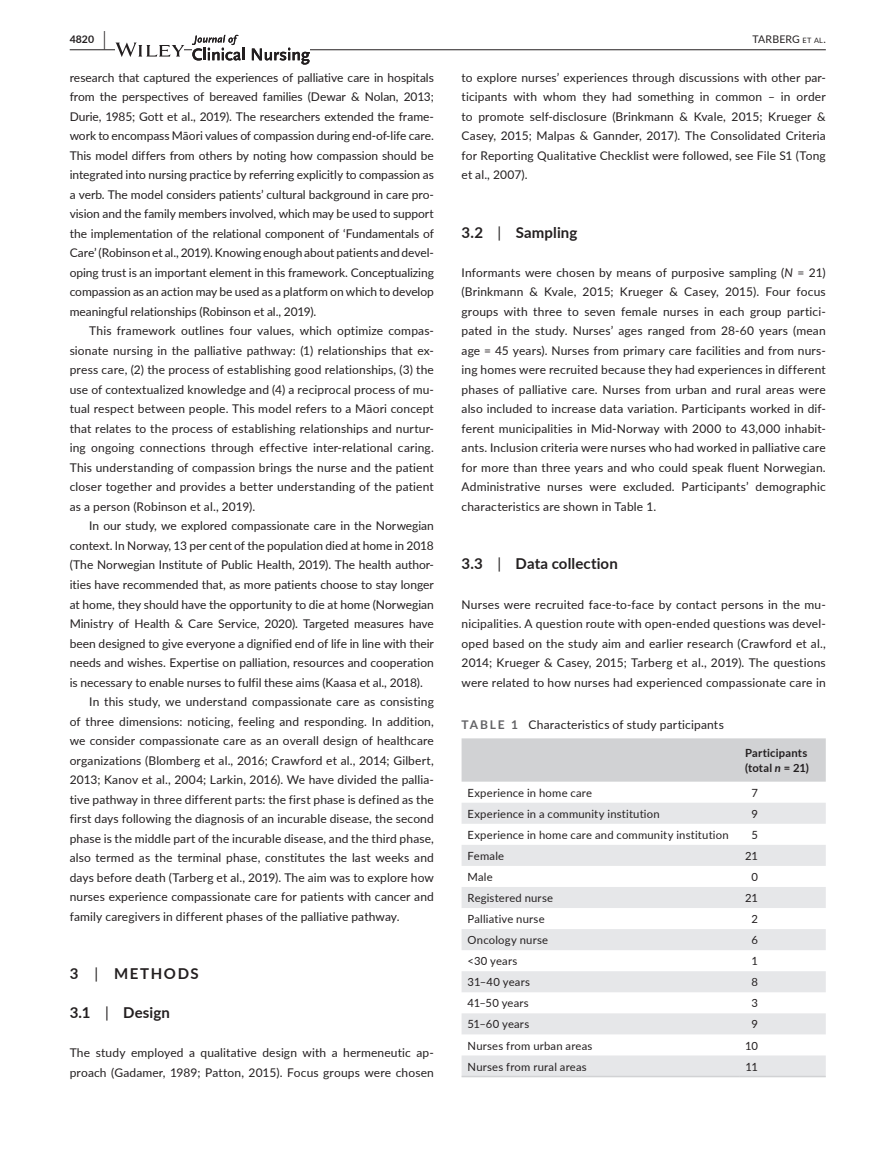
<style>
.page{position:relative;width:893px;height:1174px;background:#fff}
.page>*{position:absolute;margin:0;border:0;box-sizing:border-box;transform-origin:0 0}
.t1{font:700 15px "Lato";letter-spacing:.01em;color:#231f20}
.t2{font:700 15px "Lato";letter-spacing:.11em;color:#231f20}
.t3{font:12px/19.5px "Lato";letter-spacing:.01em;color:#231f20;text-align:justify}
.t4{font:11.25px "Lato";letter-spacing:.02em;color:#231f20}
.t5{font:700 11.25px/15.8px "Lato";letter-spacing:.015em;color:#231f20}
.t6{font:10.5px "Lato";letter-spacing:.015em;color:#231f20}
.t7{font:700 10.5px "Lato";color:#231f20}
.s1{font-size:19.5px}
.s2{font-size:7.35px}
.s3{font-weight:400}
.s4{font-style:italic}
.s5{font-weight:700;color:#636366}
</style>
<div class="page">
<hr style="left:70px;top:49px;width:756px;height:1px;background:#231f20">
<svg style="left:115px;top:43px;width:69px;height:14px"></svg>
<div style="left:192px;top:35px;width:118px;height:30px;background:#fff"></div>
<svg style="left:192px;top:35px;width:52px;height:25px"></svg>
<svg style="left:252px;top:48px;width:58px;height:17px"></svg>
<div style="left:462px;top:738px;width:364px;height:43px;background:#d1d2d4"></div>
<svg style="left:462px;top:803px;width:364px;height:272px;fill:#e6e7e9"></svg>
<hr style="left:462px;top:1075px;width:277px;height:2px;background:#d1d2d4">
<hr style="left:739px;top:1075px;width:87px;height:2px;background:#d1d2d4">
<p class="t7" style="left:70px;top:31px;width:37px">4820 <span class="s1">|</span></p>
<p class="t6" style="left:752px;top:32px;width:75px">TARBERG <span class="s2">et al</span>.</p>
<p class="t3" style="left:70px;top:67px;width:366px">research that captured the experiences of palliative care in hospitals from the perspectives of bereaved families (Dewar &amp; Nolan, 2013; Durie, 1985; Gott et al., 2019). The researchers extended the frame&shy;work to encompass Māori values of compassion during end-of-life care.<br>This model differs from others by noting how compassion should be integrated into nursing practice by referring explicitly to compassion as a verb. The model considers patients’ cultural background in care pro&shy;vision and the family members involved, which may be used to support the implementation of the relational component of ‘Fundamentals of Care’ (Robinson et al., 2019). Knowing enough about patients and devel&shy;oping trust is an important element in this framework. Conceptualizing compassion as an action may be used as a platform on which to develop meaningful relationships (Robinson et al., 2019).</p>
<p class="t3" style="left:70px;top:321px;width:366px;text-indent:20px">This framework outlines four values, which optimize compas&shy;sionate nursing in the palliative pathway: (1) relationships that ex&shy;press care, (2) the process of establishing good relationships, (3) the use of contextualized knowledge and (4) a reciprocal process of mu&shy;tual respect between people. This model refers to a Māori concept that relates to the process of establishing relationships and nurtur&shy;ing ongoing connections through effective inter-relational caring.<br>This understanding of compassion brings the nurse and the patient closer together and provides a better understanding of the patient as a person (Robinson et al., 2019).</p>
<p class="t3" style="left:89px;top:516px;width:346px">In our study, we explored compassionate care in the Norwegian</p>
<p class="t3" style="left:70px;top:535px;width:366px">context. In Norway, 13 per cent of the population died at home in 2018</p>
<p class="t3" style="left:70px;top:555px;width:366px">(The Norwegian Institute of Public Health, 2019). The health author-</p>
<p class="t3" style="left:70px;top:574px;width:366px">ities have recommended that, as more patients choose to stay longer</p>
<p class="t3" style="left:70px;top:594px;width:366px">at home, they should have the opportunity to die at home (Norwegian</p>
<p class="t3" style="left:70px;top:613px;width:366px">Ministry of Health &amp; Care Service, 2020). Targeted measures have</p>
<p class="t3" style="left:70px;top:633px;width:366px">been designed to give everyone a dignified end of life in line with their</p>
<p class="t3" style="left:70px;top:652px;width:366px">needs and wishes. Expertise on palliation, resources and cooperation</p>
<p class="t3" style="left:70px;top:672px;width:355px">is necessary to enable nurses to fulfil these aims (Kaasa et al., 2018).</p>
<p class="t3" style="left:89px;top:691px;width:346px">In this study, we understand compassionate care as consisting</p>
<p class="t3" style="left:70px;top:711px;width:366px">of three dimensions: noticing, feeling and responding. In addition,</p>
<p class="t3" style="left:70px;top:730px;width:366px">we consider compassionate care as an overall design of healthcare</p>
<p class="t3" style="left:70px;top:750px;width:366px">organizations (Blomberg et al., 2016; Crawford et al., 2014; Gilbert,</p>
<p class="t3" style="left:70px;top:769px;width:366px">2013; Kanov et al., 2004; Larkin, 2016). We have divided the pallia-</p>
<p class="t3" style="left:70px;top:789px;width:366px">tive pathway in three different parts: the first phase is defined as the</p>
<p class="t3" style="left:70px;top:808px;width:366px">first days following the diagnosis of an incurable disease, the second</p>
<p class="t3" style="left:70px;top:828px;width:366px">phase is the middle part of the incurable disease, and the third phase,</p>
<p class="t3" style="left:70px;top:847px;width:366px">also termed as the terminal phase, constitutes the last weeks and</p>
<p class="t3" style="left:70px;top:867px;width:366px">days before death (Tarberg et al., 2019). The aim was to explore how</p>
<p class="t3" style="left:70px;top:886px;width:366px">nurses experience compassionate care for patients with cancer and</p>
<p class="t3" style="left:70px;top:906px;width:331px">family caregivers in different phases of the palliative pathway.</p>
<p class="t3" style="left:462px;top:67px;width:366px">to explore nurses’ experiences through discussions with other par&shy;ticipants with whom they had something in common – in order to promote self-disclosure (Brinkmann &amp; Kvale, 2015; Krueger &amp; Casey, 2015; Malpas &amp; Gannder, 2017). The Consolidated Criteria for Reporting Qualitative Checklist were followed, see File S1 (Tong et al., 2007).</p>
<p class="t1" style="left:462px;top:221px;width:117px">3.2 <span class="s3">|</span> Sampling</p>
<p class="t3" style="left:462px;top:262px;width:366px">Informants were chosen by means of purposive sampling (<span class="s4">N</span> = 21) (Brinkmann &amp; Kvale, 2015; Krueger &amp; Casey, 2015). Four focus groups with three to seven female nurses in each group partici&shy;pated in the study. Nurses’ ages ranged from 28-60 years (mean age = 45 years). Nurses from primary care facilities and from nurs&shy;ing homes were recruited because they had experiences in different phases of palliative care. Nurses from urban and rural areas were also included to increase data variation. Participants worked in dif&shy;ferent municipalities in Mid-Norway with 2000 to 43,000 inhabit&shy;ants. Inclusion criteria were nurses who had worked in palliative care for more than three years and who could speak fluent Norwegian.<br>Administrative nurses were excluded. Participants’ demographic characteristics are shown in Table 1.</p>
<p class="t1" style="left:462px;top:553px;width:158px">3.3 <span class="s3">|</span> Data collection</p>
<p class="t3" style="left:462px;top:594px;width:366px">Nurses were recruited face-to-face by contact persons in the mu&shy;nicipalities. A question route with open-ended questions was devel&shy;oped based on the study aim and earlier research (Crawford et al., 2014; Krueger &amp; Casey, 2015; Tarberg et al., 2019). The questions were related to how nurses had experienced compassionate care in</p>
<p class="t3" style="left:462px;top:714px;width:264px"><span class="s5">TABLE 1</span> Characteristics of study participants</p>
<p class="t5" style="left:745px;top:744px;width:65px">Participants (total <span class="s4">n</span> = 21)</p>
<p class="t4" style="left:468px;top:784px;width:126px">Experience in home care</p>
<p class="t4" style="left:752px;top:784px;width:8px">7</p>
<p class="t4" style="left:468px;top:805px;width:194px">Experience in a community institution</p>
<p class="t4" style="left:752px;top:805px;width:8px">9</p>
<p class="t4" style="left:468px;top:826px;width:263px">Experience in home care and community institution</p>
<p class="t4" style="left:752px;top:826px;width:8px">5</p>
<p class="t4" style="left:468px;top:847px;width:38px">Female</p>
<p class="t4" style="left:745px;top:847px;width:14px">21</p>
<p class="t4" style="left:468px;top:869px;width:27px">Male</p>
<p class="t4" style="left:752px;top:869px;width:8px">0</p>
<p class="t4" style="left:468px;top:890px;width:87px">Registered nurse</p>
<p class="t4" style="left:745px;top:890px;width:14px">21</p>
<p class="t4" style="left:468px;top:911px;width:79px">Palliative nurse</p>
<p class="t4" style="left:752px;top:911px;width:8px">2</p>
<p class="t4" style="left:468px;top:932px;width:82px">Oncology nurse</p>
<p class="t4" style="left:752px;top:932px;width:8px">6</p>
<p class="t4" style="left:468px;top:953px;width:51px">&lt;30 years</p>
<p class="t4" style="left:752px;top:953px;width:8px">1</p>
<p class="t4" style="left:468px;top:974px;width:64px">31–40 years</p>
<p class="t4" style="left:752px;top:974px;width:8px">8</p>
<p class="t4" style="left:468px;top:995px;width:63px">41–50 years</p>
<p class="t4" style="left:752px;top:995px;width:8px">3</p>
<p class="t4" style="left:468px;top:1016px;width:63px">51–60 years</p>
<p class="t4" style="left:752px;top:1016px;width:8px">9</p>
<p class="t4" style="left:468px;top:1037px;width:126px">Nurses from urban areas</p>
<p class="t4" style="left:745px;top:1037px;width:14px">10</p>
<p class="t4" style="left:468px;top:1058px;width:121px">Nurses from rural areas</p>
<p class="t4" style="left:745px;top:1058px;width:14px">11</p>
<p class="t2" style="left:70px;top:962px;width:131px">3 <span class="s3">|</span> METHODS</p>
<p class="t1" style="left:70px;top:1001px;width:102px">3.1 <span class="s3">|</span> Design</p>
<p class="t3" style="left:70px;top:1042px;width:366px">The study employed a qualitative design with a hermeneutic ap&shy;proach (Gadamer, 1989; Patton, 2015). Focus groups were chosen</p>
</div>
